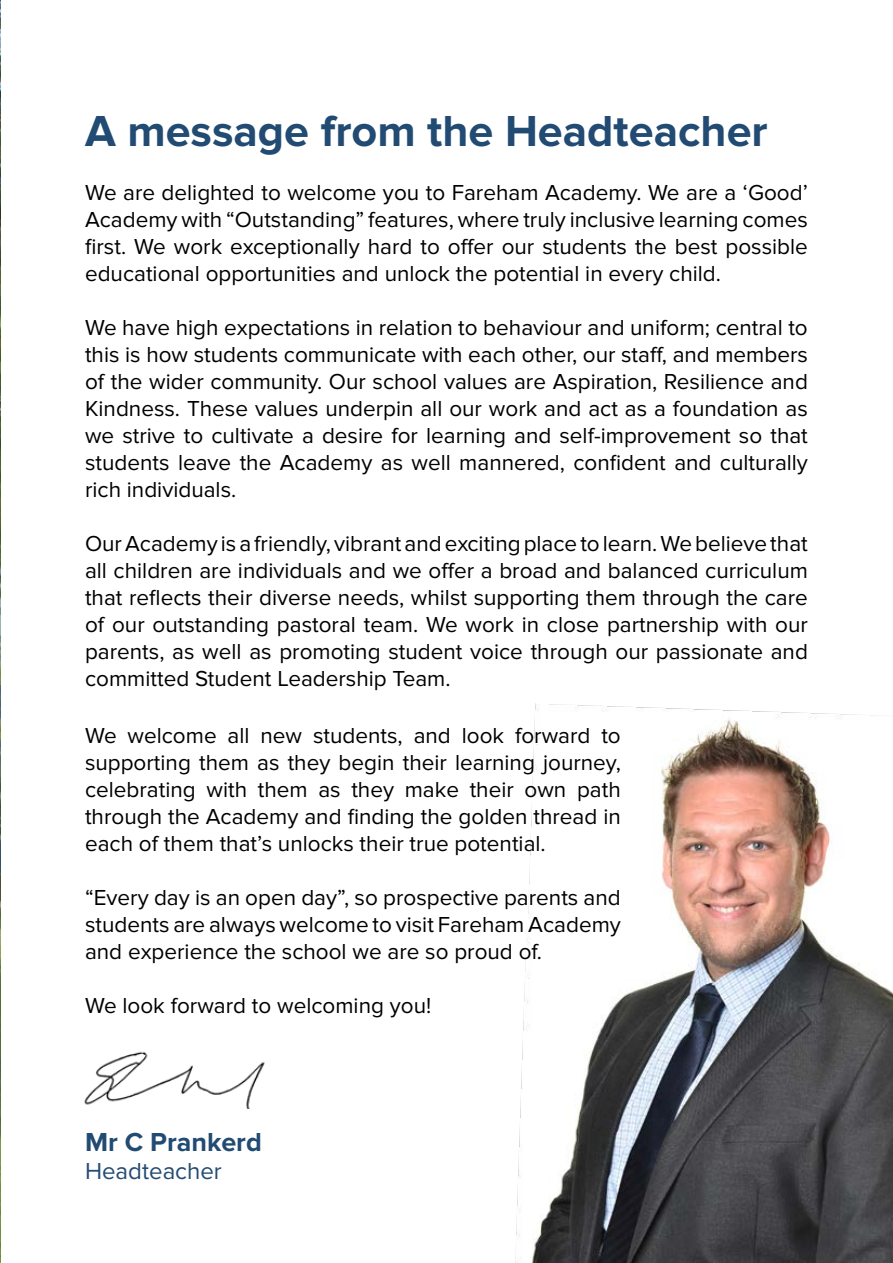
<style>
.page{position:relative;width:893px;height:1263px;background:#fff}
.page>*{position:absolute;margin:0;border:0;box-sizing:border-box;transform-origin:0 0}
.t1{font:700 45px "Proxima Nova";color:#224b73}
.t2{font:700 27px "Proxima Nova";color:#224b73}
.t3{font:24px "Proxima Nova";color:#224b73}
.t4{font:22.5px/27px "Proxima Nova";color:#000;text-align:justify}
</style>
<div class="page">
<img style="left:515px;top:703px;width:378px;height:560px">
<img style="left:84px;top:1051px;width:181px;height:58px">
<img style="left:0;top:0;width:1px;height:1263px">
<h1 class="t1" style="left:85px;top:105px;width:684px">A message from the Headteacher</h1>
<p class="t4" style="left:85px;top:179px;width:724px">We are delighted to welcome you to Fareham Academy. We are a ‘Good’ Academy with “Outstanding” features, where truly inclusive learning comes first. We work exceptionally hard to offer our students the best possible educational opportunities and unlock the potential in every child.</p>
<p class="t4" style="left:85px;top:314px;width:724px">We have high expectations in relation to behaviour and uniform; central to this is how students communicate with each other, our staff, and members of the wider community. Our school values are Aspiration, Resilience and Kindness. These values underpin all our work and act as a foundation as we strive to cultivate a desire for learning and self-improvement so that students leave the Academy as well mannered, confident and culturally rich individuals.</p>
<p class="t4" style="left:85px;top:530px;width:724px">Our Academy is a friendly, vibrant and exciting place to learn. We believe that all children are individuals and we offer a broad and balanced curriculum that reflects their diverse needs, whilst supporting them through the care of our outstanding pastoral team. We work in close partnership with our parents, as well as promoting student voice through our passionate and committed Student Leadership Team.</p>
<p class="t4" style="left:85px;top:722px;width:537px">We welcome all new students, and look forward to supporting them as they begin their learning journey, celebrating with them as they make their own path through the Academy and finding the golden thread in each of them that’s unlocks their true potential.</p>
<p class="t4" style="left:85px;top:884px;width:537px">“Every day is an open day”, so prospective parents and students are always welcome to visit Fareham Academy and experience the school we are so proud of.</p>
<p class="t4" style="left:85px;top:992px;width:348px">We look forward to welcoming you!</p>
<p class="t2" style="left:85px;top:1126px;width:178px">Mr C Prankerd</p>
<p class="t3" style="left:85px;top:1158px;width:138px">Headteacher</p>
</div>
